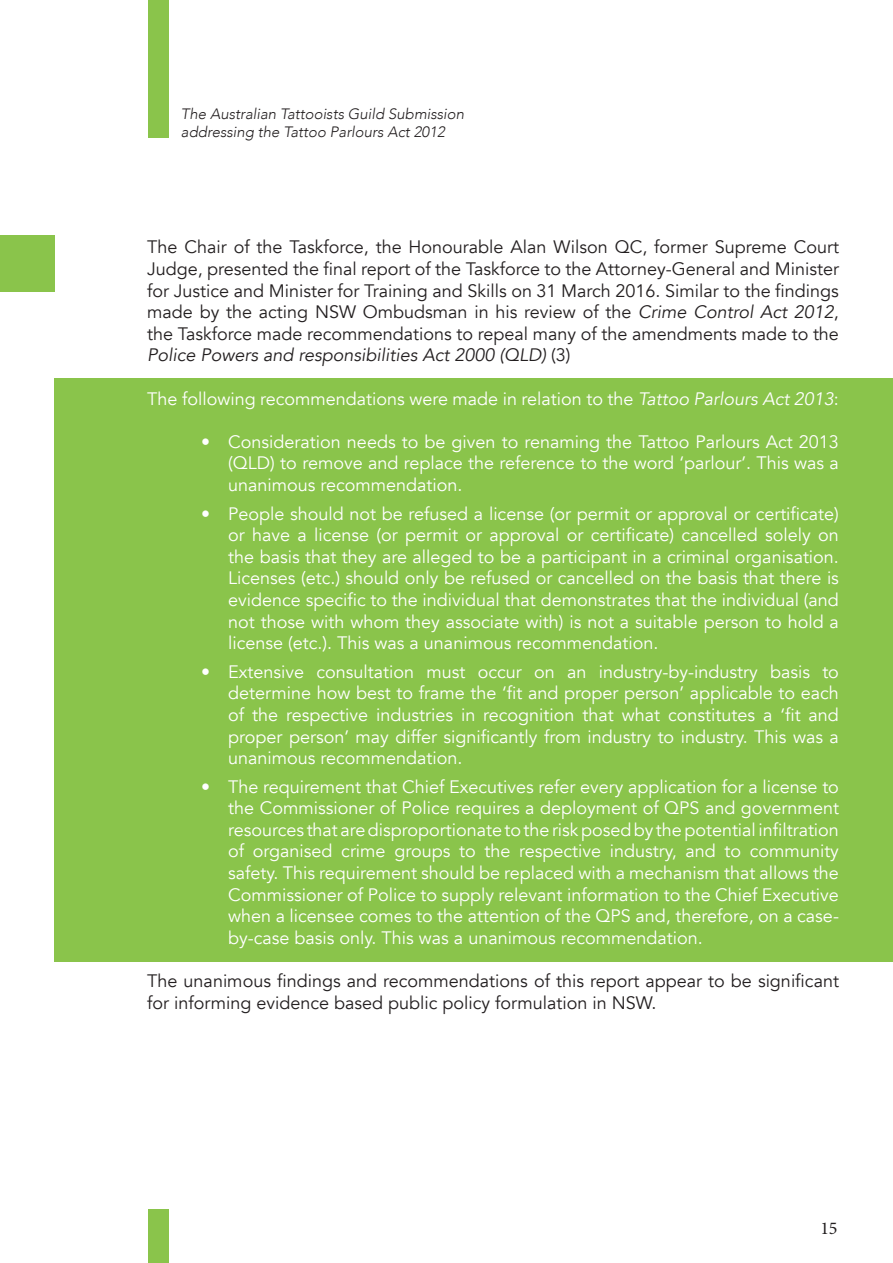
<style>
.page{position:relative;width:893px;height:1263px;background:#fff}
.page>*{position:absolute;margin:0;border:0;box-sizing:border-box;transform-origin:0 0}
.t1{font:18px/21.6px "Avenir";color:#fff;text-align:justify}
.t2{font:18px/21.6px "Avenir";color:#231f20;text-align:justify}
.t3{font:18px "Minion Pro";color:#231f20}
.t4{font:italic 300 15px/18px "Avenir";color:#231f20}
.s1{font-style:italic}
</style>
<div class="page">
<div style="left:148px;top:0;width:20px;height:137px;background:#8ac44b"></div>
<div style="left:148px;top:1209px;width:20px;height:54px;background:#8ac44b"></div>
<div style="left:0;top:235px;width:54px;height:57px;background:#8ac44b"></div>
<div style="left:54px;top:378px;width:839px;height:583px;background:#8ac44b"></div>
<p class="t4" style="left:181px;top:105px;width:285px">The Australian Tattooists Guild Submission addressing the Tattoo Parlours Act 2012</p>
<p class="t2" style="left:147px;top:237px;width:693px">The Chair of the Taskforce, the Honourable Alan Wilson QC, former Supreme Court Judge, presented the final report of the Taskforce to the Attorney-General and Minister for Justice and Minister for Training and Skills on 31 March 2016. Similar to the findings made by the acting NSW Ombudsman in his review of the <span class="s1">Crime Control Act 2012</span>, the Taskforce made recommendations to repeal many of the amendments made to the <span class="s1">Police Powers and responsibilities Act 2000 (QLD)</span> (3)</p>
<p class="t1" style="left:147px;top:388px;width:693px">The following recommendations were made in relation to the <span class="s1">Tattoo Parlours Act 2013</span>:</p>
<p class="t1" style="left:228px;top:431px;width:612px;text-indent:-27px">• Consideration needs to be given to renaming the Tattoo Parlours Act 2013 (QLD) to remove and replace the reference to the word ‘parlour’. This was a unanimous recommendation.</p>
<p class="t1" style="left:228px;top:503px;width:612px;text-indent:-27px">• People should not be refused a license (or permit or approval or certificate) or have a license (or permit or approval or certificate) cancelled solely on the basis that they are alleged to be a participant in a criminal organisation.<br>Licenses (etc.) should only be refused or cancelled on the basis that there is evidence specific to the individual that demonstrates that the individual (and not those with whom they associate with) is not a suitable person to hold a license (etc.). This was a unanimous recommendation.</p>
<p class="t1" style="left:228px;top:661px;width:612px;text-indent:-27px">• Extensive consultation must occur on an industry-by-industry basis to determine how best to frame the ‘fit and proper person’ applicable to each of the respective industries in recognition that what constitutes a ‘fit and proper person’ may differ significantly from industry to industry. This was a unanimous recommendation.</p>
<p class="t1" style="left:228px;top:776px;width:612px;text-indent:-27px">• The requirement that Chief Executives refer every application for a license to the Commissioner of Police requires a deployment of QPS and government resources that are disproportionate to the risk posed by the potential infiltration of organised crime groups to the respective industry, and to community safety. This requirement should be replaced with a mechanism that allows the Commissioner of Police to supply relevant information to the Chief Executive when a licensee comes to the attention of the QPS and, therefore, on a case&shy;by-case basis only. This was a unanimous recommendation.</p>
<p class="t2" style="left:147px;top:970px;width:693px">The unanimous findings and recommendations of this report appear to be significant for informing evidence based public policy formulation in NSW.</p>
<p class="t3" style="left:820px;top:1216px;width:19px">15</p>
</div>
